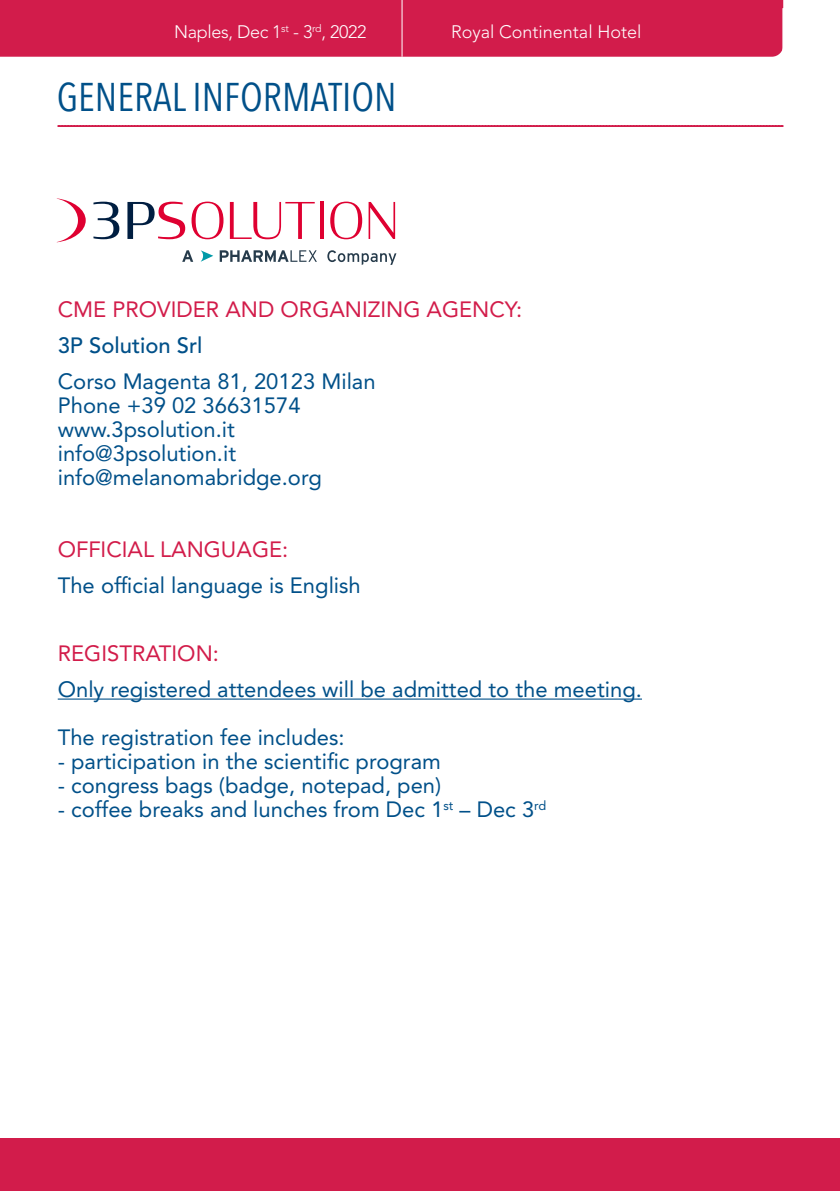
<style>
.page{position:relative;width:840px;height:1191px;background:#fff}
.page>*{position:absolute;margin:0;border:0;box-sizing:border-box;transform-origin:0 0}
.t1{font:40px "Avenir Next Condensed";color:#015089}
.t2{font:22px "Avenir LT Std";color:#015089}
.t3{font:22px "Avenir LT Std";color:#d21c4a}
.t4{font:500 22px "Avenir LT Std";color:#015089}
.t5{font:300 18px "Avenir LT Std";letter-spacing:-.02em;color:#fff}
.t6{font:300 18px "Avenir LT Std";color:#fff}
</style>
<div class="page">
<div style="left:0;top:0;width:782px;height:57px;background:#d21c4b"></div>
<div style="left:0;top:1138px;width:839px;height:53px;background:#d21c4b"></div>
<hr style="left:401px;top:0;width:1px;height:57px;background:#fff">
<hr style="left:58px;top:698px;width:583px;height:1px;background:#015089">
<svg style="left:93px;top:202px;width:26px;height:37px"></svg>
<svg style="left:127px;top:202px;width:58px;height:37px"></svg>
<svg style="left:191px;top:202px;width:32px;height:37px"></svg>
<svg style="left:230px;top:202px;width:84px;height:37px"></svg>
<svg style="left:320px;top:202px;width:3px;height:37px"></svg>
<svg style="left:330px;top:202px;width:32px;height:37px"></svg>
<svg style="left:368px;top:202px;width:27px;height:37px"></svg>
<svg style="left:57px;top:198px;width:29px;height:44px"></svg>
<svg style="left:327px;top:250px;width:69px;height:15px"></svg>
<svg style="left:182px;top:250px;width:11px;height:12px"></svg>
<svg style="left:219px;top:250px;width:98px;height:12px"></svg>
<svg style="left:200px;top:250px;width:13px;height:12px"></svg>
<svg style="left:58px;top:125px;width:725px;height:2px"></svg>
<p class="t5" style="left:174px;top:22px;width:194px">Naples, Dec 1<sup>st</sup> - 3<sup>rd</sup>, 2022</p>
<p class="t6" style="left:451px;top:22px;width:192px">Royal Continental Hotel</p>
<p class="t1" style="left:57px;top:63px;width:341px">GENERAL INFORMATION</p>
<p class="t3" style="left:58px;top:296px;width:465px">CME PROVIDER AND ORGANIZING AGENCY:</p>
<p class="t4" style="left:58px;top:332px;width:146px">3P Solution Srl</p>
<p class="t2" style="left:58px;top:368px;width:319px">Corso Magenta 81, 20123 Milan</p>
<p class="t2" style="left:58px;top:392px;width:244px">Phone +39 02 36631574</p>
<p class="t2" style="left:58px;top:416px;width:178px">www.3psolution.it</p>
<p class="t2" style="left:58px;top:440px;width:180px">info@3psolution.it</p>
<p class="t2" style="left:58px;top:464px;width:265px">info@melanomabridge.org</p>
<p class="t3" style="left:58px;top:536px;width:232px">OFFICIAL LANGUAGE:</p>
<p class="t2" style="left:58px;top:572px;width:304px">The official language is English</p>
<p class="t3" style="left:58px;top:640px;width:163px">REGISTRATION:</p>
<p class="t2" style="left:58px;top:676px;width:585px">Only registered attendees will be admitted to the meeting.</p>
<p class="t2" style="left:58px;top:724px;width:288px">The registration fee includes:</p>
<p class="t2" style="left:58px;top:748px;width:384px">- participation in the scientific program</p>
<p class="t2" style="left:58px;top:772px;width:385px">- congress bags (badge, notepad, pen)</p>
<p class="t2" style="left:58px;top:796px;width:490px">- coffee breaks and lunches from Dec 1<sup>st</sup> – Dec 3<sup>rd</sup></p>
</div>
